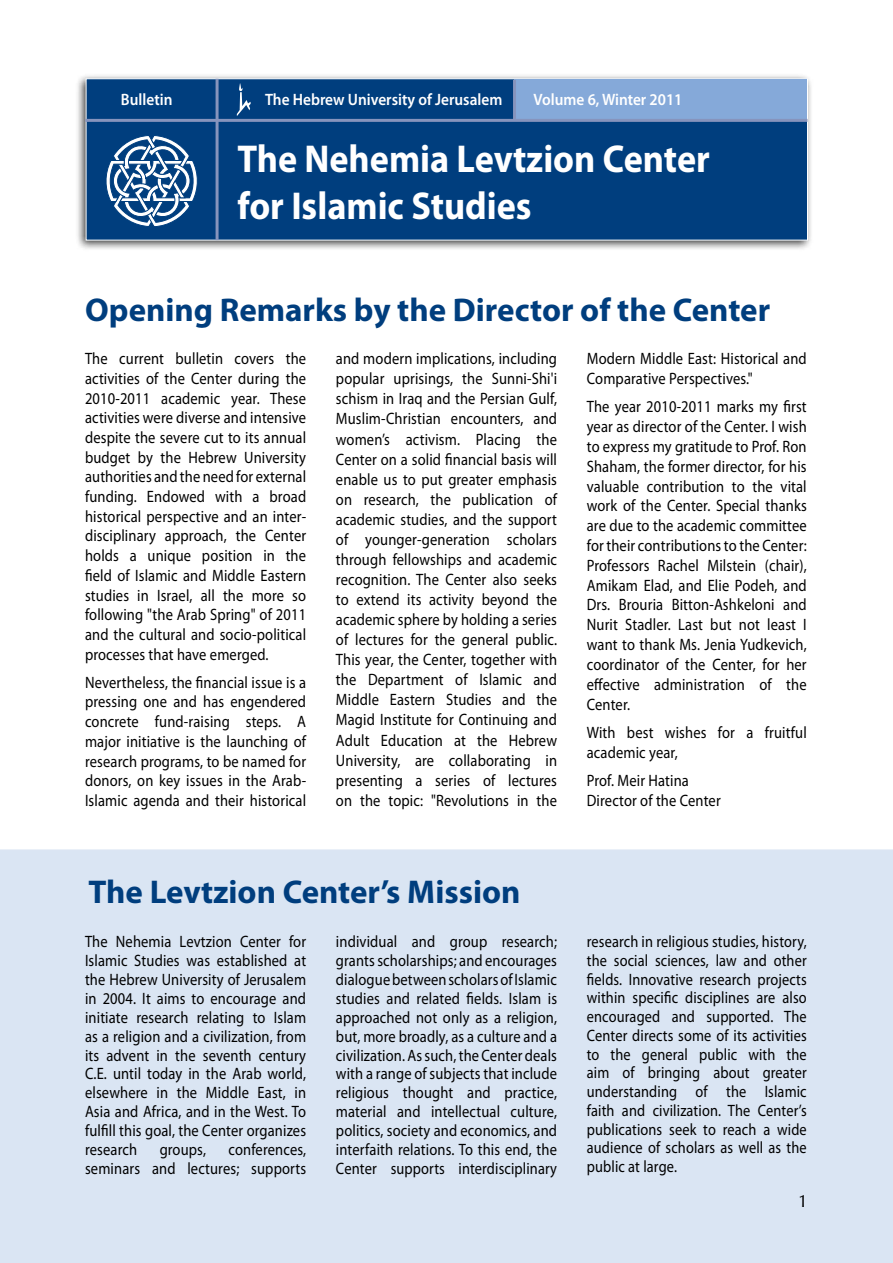
<style>
.page{position:relative;width:893px;height:1263px;background:#fff}
.page>*{position:absolute;margin:0;border:0;box-sizing:border-box;transform-origin:0 0}
.t1{font:700 39px/46.8px "Myriad Pro";color:#fff;scale:.93 1}
.t2{font:700 33px "Myriad Pro";color:#003e7e}
.t3{font:18px "CG Omega";color:#000}
.t4{font:16.5px/18.9px "Myriad Pro";letter-spacing:.01em;color:#000;text-align:justify;scale:.88 1}
.t5{font:16.5px/18.8px "Myriad Pro";letter-spacing:.01em;color:#000;text-align:justify;scale:.87 1}
.t6{font:600 16.5px "Myriad Pro";color:#fff;scale:.93 1}
</style>
<div class="page">
<div style="left:75px;top:73px;width:738px;height:178px;background:#000;opacity:.75"></div>
<div style="left:86px;top:79px;width:722px;height:161px;background:#003e7e"></div>
<div style="left:514px;top:80px;width:293px;height:40px;background:#85a9d9"></div>
<svg style="left:237px;top:83px;width:14px;height:33px"></svg>
<hr style="left:85px;top:119px;width:722px;height:3px;background:#8694bd">
<hr style="left:216px;top:79px;width:3px;height:161px;background:#8694bd">
<hr style="left:513px;top:80px;width:3px;height:40px;background:#8694bd">
<svg style="left:106px;top:135px;width:92px;height:92px"></svg>
<div style="left:0;top:849px;width:893px;height:414px;background:#dae5f3"></div>
<p class="t6" style="left:121px;top:89px;width:57px">Bulletin</p>
<p class="t6" style="left:265px;top:89px;width:257px">The Hebrew University of Jerusalem</p>
<p class="t6" style="left:534px;top:89px;width:162px">Volume 6, Winter 2011</p>
<h1 class="t1" style="left:237px;top:134px;width:510px">The Nehemia Levtzion Center for Islamic Studies</h1>
<h2 class="t2" style="left:85px;top:289px;width:687px">Opening Remarks by the Director of the Center</h2>
<p class="t4" style="left:85px;top:349px;width:253px;line-height:19.6px">The current bulletin covers the activities of the Center during the 2010-2011 academic year. These activities were diverse and intensive despite the severe cut to its annual budget by the Hebrew University authorities and the need for external funding. Endowed with a broad historical perspective and an inter&shy;disciplinary approach, the Center holds a unique position in the field of Islamic and Middle Eastern studies in Israel, all the more so following "the Arab Spring" of 2011 and the cultural and socio-political processes that have emerged.</p>
<p class="t4" style="left:85px;top:672px;width:253px;line-height:19.6px">Nevertheless, the financial issue is a pressing one and has engendered concrete fund-raising steps. A major initiative is the launching of research programs, to be named for donors, on key issues in the Arab-Islamic agenda and their historical</p>
<p class="t4" style="left:336px;top:348px;width:253px;line-height:20.1px">and modern implications, including popular uprisings, the Sunni-Shi'i schism in Iraq and the Persian Gulf, Muslim-Christian encounters, and women’s activism. Placing the Center on a solid financial basis will enable us to put greater emphasis on research, the publication of academic studies, and the support of younger-generation scholars through fellowships and academic recognition. The Center also seeks to extend its activity beyond the academic sphere by holding a series of lectures for the general public.<br>This year, the Center, together with the Department of Islamic and Middle Eastern Studies and the Magid Institute for Continuing and Adult Education at the Hebrew University, are collaborating in presenting a series of lectures on the topic: "Revolutions in the</p>
<p class="t4" style="left:587px;top:348px;width:251px;line-height:19.8px">Modern Middle East: Historical and<br>Comparative Perspectives."</p>
<p class="t4" style="left:587px;top:397px;width:251px;line-height:19.8px">The year 2010-2011 marks my first year as director of the Center. I wish to express my gratitude to Prof. Ron Shaham, the former director, for his valuable contribution to the vital work of the Center. Special thanks are due to the academic committee for their contributions to the Center:<br>Professors Rachel Milstein (chair), Amikam Elad, and Elie Podeh, and Drs. Brouria Bitton-Ashkeloni and Nurit Stadler. Last but not least I want to thank Ms. Jenia Yudkevich, coordinator of the Center, for her effective administration of the Center.</p>
<p class="t4" style="left:587px;top:722px;width:251px;line-height:19.8px">With best wishes for a fruitful academic year,</p>
<p class="t4" style="left:587px;top:770px;width:154px;line-height:19.8px">Prof. Meir Hatina<br>Director of the Center</p>
<h2 class="t2" style="left:89px;top:870px;width:433px">The Levtzion Center’s Mission</h2>
<p class="t4" style="left:85px;top:932px;width:253px">The Nehemia Levtzion Center for Islamic Studies was established at the Hebrew University of Jerusalem in 2004. It aims to encourage and initiate research relating to Islam as a religion and a civilization, from its advent in the seventh century C.E. until today in the Arab world, elsewhere in the Middle East, in Asia and Africa, and in the West. To fulfill this goal, the Center organizes research</p>
<p class="t4" style="left:85px;top:1140px;width:253px;text-align:right">conferences,<br>seminars and lectures; supports</p>
<p class="t4" style="left:160px;top:1140px;width:54px">groups,</p>
<p class="t4" style="left:336px;top:932px;width:253px">individual and group research; grants scholarships; and encourages dialogue between scholars of Islamic studies and related fields. Islam is approached not only as a religion, but, more broadly, as a culture and a civilization. As such, the Center deals with a range of subjects that include religious thought and practice, material and intellectual culture, politics, society and economics, and interfaith relations. To this end, the Center supports interdisciplinary</p>
<p class="t5" style="left:587px;top:932px;width:254px">research in religious studies, history, the social sciences, law and other fields. Innovative research projects within specific disciplines are also encouraged and supported. The Center directs some of its activities to the general public with the aim of bringing about greater understanding of the Islamic faith and civilization. The Center’s publications seek to reach a wide audience of scholars as well as the public at large.</p>
<p class="t3" style="left:798px;top:1190px;width:11px">1</p>
</div>
